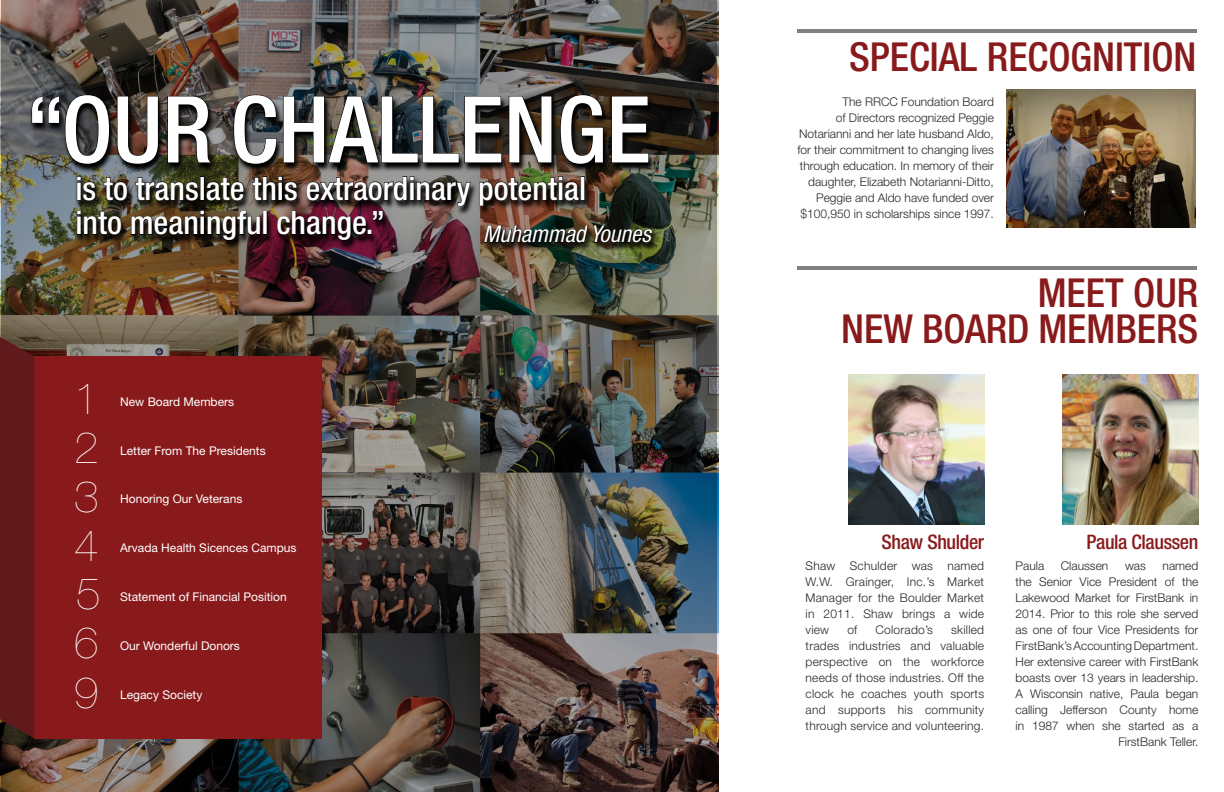
<style>
.page{position:relative;width:1224px;height:792px;background:#fff}
.page>*{position:absolute;margin:0;border:0;box-sizing:border-box;transform-origin:0 0}
.t1{font:500 condensed 92.4px "Helvetica Neue LT Std";color:#fff}
.t2{font:200 44px/49.1px "Helvetica Neue LT Std";color:#fff;text-align:justify}
.t3{font:500 condensed 40px/36px "Helvetica Neue LT Std";color:#891a1c;text-align:right}
.t4{font:500 condensed 32.2px/34.7px "Helvetica Neue LT Std";color:#fff}
.t5{font:italic condensed 23.2px "Helvetica Neue LT Std";color:#fff}
.t6{font:500 condensed 20px "Helvetica Neue LT Std";letter-spacing:-.02em;color:#891a1c}
.t7{font:300 12px/16px "Helvetica Neue LT Std";color:#262626;text-align:justify}
.t8{font:12px "Helvetica Neue LT Std";color:#fff}
.t9{font:300 12px "Helvetica Neue LT Std";letter-spacing:.02em;color:#262626}
</style>
<div class="page">
<img style="left:1px;top:0;width:716px;height:792px">
<div style="left:34px;top:356px;width:288px;height:382px;background:#891a1c"></div>
<img style="left:74px;top:176px;width:405px;height:75px">
<img style="left:77px;top:176px;width:394px;height:65px">
<svg style="left:653px;top:225px;width:6px;height:28px"></svg>
<img style="left:479px;top:176px;width:174px;height:90px">
<img style="left:29px;top:95px;width:627px;height:79px">
<svg style="left:32px;top:95px;width:78px;height:69px;background:#2b2c2c"></svg>
<svg style="left:117px;top:96px;width:41px;height:68px;background:#271e19"></svg>
<svg style="left:167px;top:96px;width:45px;height:67px;background:#1f1c18"></svg>
<svg style="left:234px;top:95px;width:43px;height:69px;background:#2e2f30"></svg>
<img style="left:283px;top:96px;width:219px;height:67px">
<svg style="left:509px;top:96px;width:43px;height:67px;background:#16120e"></svg>
<svg style="left:560px;top:95px;width:43px;height:69px;background:#1c150e"></svg>
<svg style="left:611px;top:96px;width:38px;height:67px;background:#12100d"></svg>
<img style="left:849px;top:374px;width:135px;height:151px">
<img style="left:1063px;top:374px;width:135px;height:151px">
<img style="left:1006px;top:90px;width:189px;height:137px">
<hr style="left:797px;top:29px;width:400px;height:3px;background:#808080">
<hr style="left:797px;top:267px;width:400px;height:3px;background:#808080">
<div style="left:0;top:337px;width:34px;height:401px;background:#611a1c"></div>
<h1 class="t1" style="left:26px;top:75px;width:626px">“OUR CHALLENGE</h1>
<h3 class="t4" style="left:75px;top:171px;width:512px">is to translate this extraordinary potential into meaningful change.”</h3>
<h3 class="t5" style="left:483px;top:221px;width:169px">Muhammad Younes</h3>
<h2 class="t2" style="left:74px;top:373px;width:28px">1<br>2<br>3<br>4<br>5<br>6<br>9</h2>
<p class="t8" style="left:120px;top:394px;width:116px">New Board Members</p>
<p class="t8" style="left:120px;top:443px;width:147px">Letter From The Presidents</p>
<p class="t8" style="left:120px;top:492px;width:124px">Honoring Our Veterans</p>
<p class="t8" style="left:120px;top:541px;width:178px">Arvada Health Sicences Campus</p>
<p class="t8" style="left:120px;top:590px;width:168px">Statement of Financial Position</p>
<p class="t8" style="left:120px;top:638px;width:121px">Our Wonderful Donors</p>
<p class="t8" style="left:120px;top:687px;width:84px">Legacy Society</p>
<h3 class="t3" style="left:849px;top:38px;width:349px">SPECIAL RECOGNITION</h3>
<p class="t7" style="left:797px;top:93px;width:198px;text-align:right">The RRCC Foundation Board<br>of Directors recognized Peggie Notarianni and her late husband Aldo, for their commitment to changing lives through education. In memory of their daughter, Elizabeth Notarianni-Ditto, Peggie and Aldo have funded over $100,950 in scholarships since 1997.</p>
<h3 class="t3" style="left:841px;top:274px;width:359px">MEET OUR<br>NEW BOARD MEMBERS</h3>
<h3 class="t6" style="left:882px;top:530px;width:104px">Shaw Shulder</h3>
<p class="t7" style="left:806px;top:557px;width:180px">Shaw Schulder was named W.W. Grainger, Inc.’s Market Manager for the Boulder Market in 2011. Shaw brings a wide view</p>
<p class="t7" style="left:847px;top:621px;width:12px">of</p>
<p class="t9" style="left:876px;top:622px;width:59px">Colorado’s</p>
<p class="t7" style="left:806px;top:621px;width:180px;text-indent:146px">skilled trades industries and valuable perspective on the workforce needs of those industries. Off the clock he coaches youth sports and supports his community through service and volunteering.</p>
<h3 class="t6" style="left:1087px;top:530px;width:113px">Paula Claussen</h3>
<p class="t7" style="left:1016px;top:557px;width:30px">Paula</p>
<p class="t7" style="left:1061px;top:557px;width:49px">Claussen</p>
<p class="t7" style="left:1125px;top:557px;width:22px">was</p>
<p class="t7" style="left:1016px;top:557px;width:184px;text-align:right">named<br>the Senior Vice President of the<br>Lakewood Market for FirstBank in<br>2014. Prior to this role she served as one of four Vice Presidents for<br>FirstBank’s Accounting Department.<br>Her extensive career with FirstBank boasts over 13 years in leadership.<br>A Wisconsin native, Paula began calling Jefferson County home in 1987 when she started as a<br>FirstBank Teller.</p>
</div>
